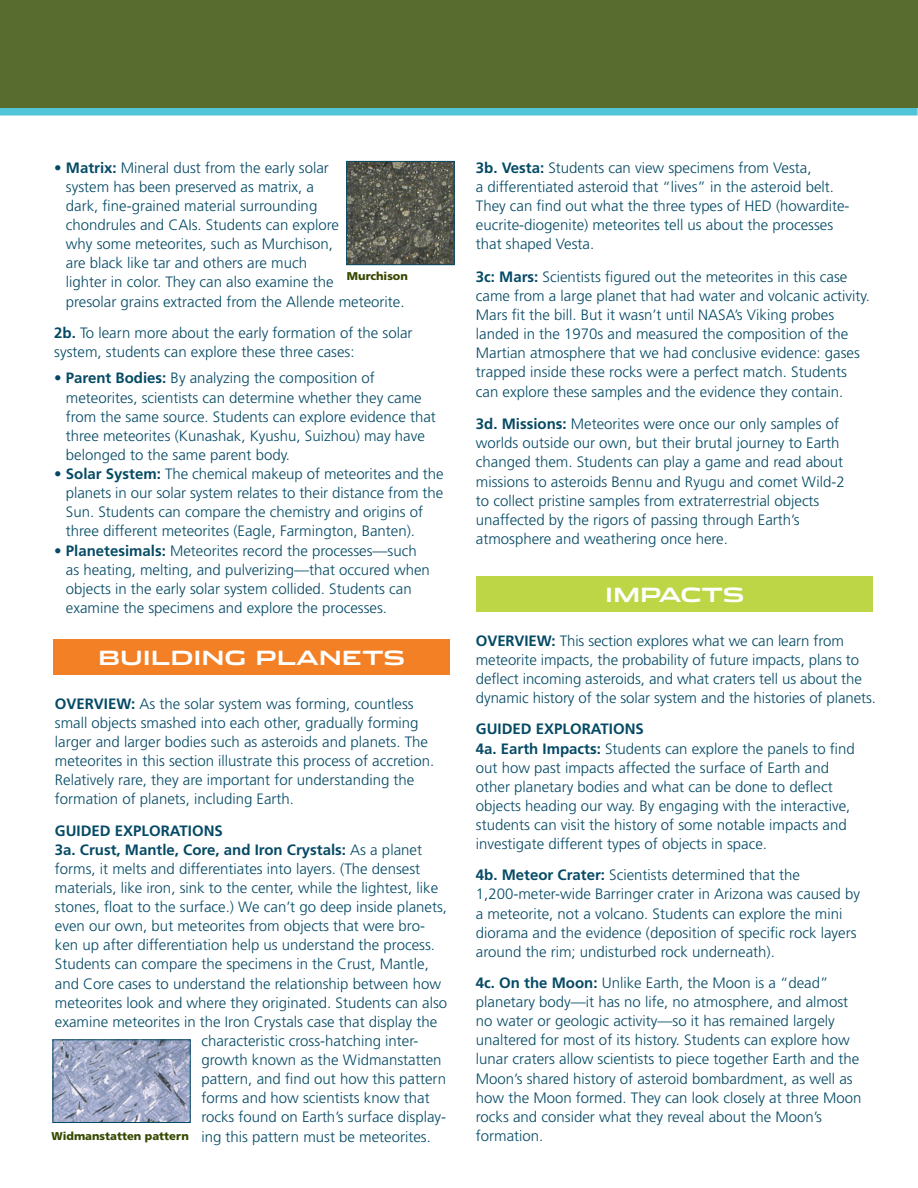
<style>
.page{position:relative;width:918px;height:1188px;background:#fff}
.page>*{position:absolute;margin:0;border:0;box-sizing:border-box;transform-origin:0 0}
.t1{font:700 19.5px "Stainless Ext";color:#fff}
.t2{font:300 15px/19.2px "Frutiger";color:#054a65}
.t3{font:700 15px "Frutiger";color:#054a65}
.t4{font:900 11.25px "Frutiger";color:#374900}
.s1{font-weight:700}
.s2{font-weight:300}
</style>
<div class="page">
<div style="left:0;top:0;width:918px;height:108px;background:#586c30"></div>
<div style="left:54px;top:640px;width:396px;height:35px;background:#f48026"></div>
<div style="left:477px;top:577px;width:396px;height:35px;background:#bcd646"></div>
<img style="left:55px;top:1041px;width:134px;height:80px">
<div style="left:53px;top:1039px;width:138px;height:84px;border:1px solid #054a65"></div>
<img style="left:348px;top:163px;width:105px;height:100px">
<div style="left:346px;top:161px;width:109px;height:104px;border:1px solid #054a65"></div>
<div style="left:0;top:108px;width:918px;height:8px;background:#52c4d8"></div>
<p class="t2" style="left:66px;top:158px;width:340px;text-indent:-12px">• <span class="s1">Matrix:</span> Mineral dust from the early solar<br>system has been preserved as matrix, a<br>dark, fine-grained material surrounding<br>chondrules and CAIs. Students can explore<br>why some meteorites, such as Murchison,<br>are black like tar and others are much<br>lighter in color. They can also examine the<br>presolar grains extracted from the Allende meteorite.</p>
<p class="t2" style="left:54px;top:323px;width:360px"><span class="s1">2b.</span> To learn more about the early formation of the solar system, students can explore these three cases:</p>
<p class="t2" style="left:66px;top:369px;width:372px;text-indent:-12px">• <span class="s1">Parent Bodies:</span> By analyzing the composition of meteorites, scientists can determine whether they came from the same source. Students can explore evidence that three meteorites (Kunashak, Kyushu, Suizhou) may have belonged to the same parent body.</p>
<p class="t2" style="left:66px;top:464px;width:379px;text-indent:-12px">• <span class="s1">Solar System:</span> The chemical makeup of meteorites and the planets in our solar system relates to their distance from the Sun. Students can compare the chemistry and origins of three different meteorites (Eagle, Farmington, Banten).</p>
<p class="t2" style="left:66px;top:541px;width:365px;text-indent:-12px">• <span class="s1">Planetesimals:</span> Meteorites record the processes—such as heating, melting, and pulverizing—that occured when objects in the early solar system collided. Students can examine the specimens and explore the processes.</p>
<p class="t1" style="left:98px;top:645px;width:309px">BUILDING PLANETS</p>
<p class="t4" style="left:347px;top:270px;width:63px">Murchison</p>
<p class="t2" style="left:55px;top:694px;width:381px"><span class="s1">OVERVIEW:</span> As the solar system was forming, countless small objects smashed into each other, gradually forming larger and larger bodies such as asteroids and planets. The meteorites in this section illustrate this process of accretion.<br>Relatively rare, they are important for understanding the formation of planets, including Earth.</p>
<p class="t3" style="left:55px;top:822px;width:170px">GUIDED EXPLORATIONS</p>
<p class="t3" style="left:55px;top:841px;width:369px">3a. Crust, Mantle, Core, and Iron Crystals: <span class="s2">As a planet</span></p>
<p class="t2" style="left:55px;top:859px;width:367px">forms, it melts and differentiates into layers. (The densest</p>
<p class="t2" style="left:55px;top:878px;width:385px">materials, like iron, sink to the center, while the lightest, like</p>
<p class="t2" style="left:55px;top:897px;width:394px">stones, float to the surface.) We can’t go deep inside planets,</p>
<p class="t2" style="left:55px;top:916px;width:372px">even our own, but meteorites from objects that were bro-</p>
<p class="t2" style="left:55px;top:935px;width:382px">ken up after differentiation help us understand the process.</p>
<p class="t2" style="left:55px;top:955px;width:375px">Students can compare the specimens in the Crust, Mantle,</p>
<p class="t2" style="left:55px;top:974px;width:388px">and Core cases to understand the relationship between how</p>
<p class="t2" style="left:55px;top:993px;width:394px">meteorites look and where they originated. Students can also</p>
<p class="t2" style="left:55px;top:1012px;width:384px">examine meteorites in the Iron Crystals case that display the</p>
<p class="t2" style="left:201px;top:1031px;width:219px">characteristic cross-hatching inter-</p>
<p class="t2" style="left:201px;top:1050px;width:242px">growth known as the Widmanstatten</p>
<p class="t2" style="left:201px;top:1069px;width:246px">pattern, and find out how this pattern</p>
<p class="t2" style="left:201px;top:1088px;width:230px">forms and how scientists know that</p>
<p class="t2" style="left:201px;top:1108px;width:246px">rocks found on Earth’s surface display-</p>
<p class="t2" style="left:201px;top:1127px;width:231px">ing this pattern must be meteorites.</p>
<p class="t4" style="left:51px;top:1129px;width:139px">Widmanstatten pattern</p>
<p class="t2" style="left:476px;top:158px;width:375px"><span class="s1">3b. Vesta:</span> Students can view specimens from Vesta,<br>a differentiated asteroid that “lives” in the asteroid belt.<br>They can find out what the three types of HED (howardite&shy;eucrite-diogenite) meteorites tell us about the processes that shaped Vesta.</p>
<p class="t2" style="left:476px;top:267px;width:396px"><span class="s1">3c: Mars:</span> Scientists figured out the meteorites in this case came from a large planet that had water and volcanic activity.<br>Mars fit the bill. But it wasn’t until NASA’s Viking probes landed in the 1970s and measured the composition of the Martian atmosphere that we had conclusive evidence: gases trapped inside these rocks were a perfect match. Students can explore these samples and the evidence they contain.</p>
<p class="t2" style="left:476px;top:414px;width:370px"><span class="s1">3d. Missions:</span> Meteorites were once our only samples of worlds outside our own, but their brutal journey to Earth changed them. Students can play a game and read about missions to asteroids Bennu and Ryugu and comet Wild-2 to collect pristine samples from extraterrestrial objects unaffected by the rigors of passing through Earth’s atmosphere and weathering once here.</p>
<p class="t1" style="left:605px;top:582px;width:141px">IMPACTS</p>
<p class="t2" style="left:476px;top:631px;width:402px"><span class="s1">OVERVIEW:</span> This section explores what we can learn from meteorite impacts, the probability of future impacts, plans to deflect incoming asteroids, and what craters tell us about the dynamic history of the solar system and the histories of planets.</p>
<p class="t3" style="left:476px;top:720px;width:170px">GUIDED EXPLORATIONS</p>
<p class="t2" style="left:476px;top:739px;width:381px"><span class="s1">4a. Earth Impacts:</span> Students can explore the panels to find out how past impacts affected the surface of Earth and other planetary bodies and what can be done to deflect objects heading our way. By engaging with the interactive, students can visit the history of some notable impacts and investigate different types of objects in space.</p>
<p class="t2" style="left:476px;top:866px;width:386px"><span class="s1">4b. Meteor Crater:</span> Scientists determined that the 1,200-meter-wide Barringer crater in Arizona was caused by a meteorite, not a volcano. Students can explore the mini diorama and the evidence (deposition of specific rock layers around the rim; undisturbed rock underneath).</p>
<p class="t2" style="left:476px;top:973px;width:387px"><span class="s1">4c. On the Moon:</span> Unlike Earth, the Moon is a “dead” planetary body—it has no life, no atmosphere, and almost no water or geologic activity—so it has remained largely unaltered for most of its history. Students can explore how lunar craters allow scientists to piece together Earth and the Moon’s shared history of asteroid bombardment, as well as how the Moon formed. They can look closely at three Moon rocks and consider what they reveal about the Moon’s formation.</p>
</div>
